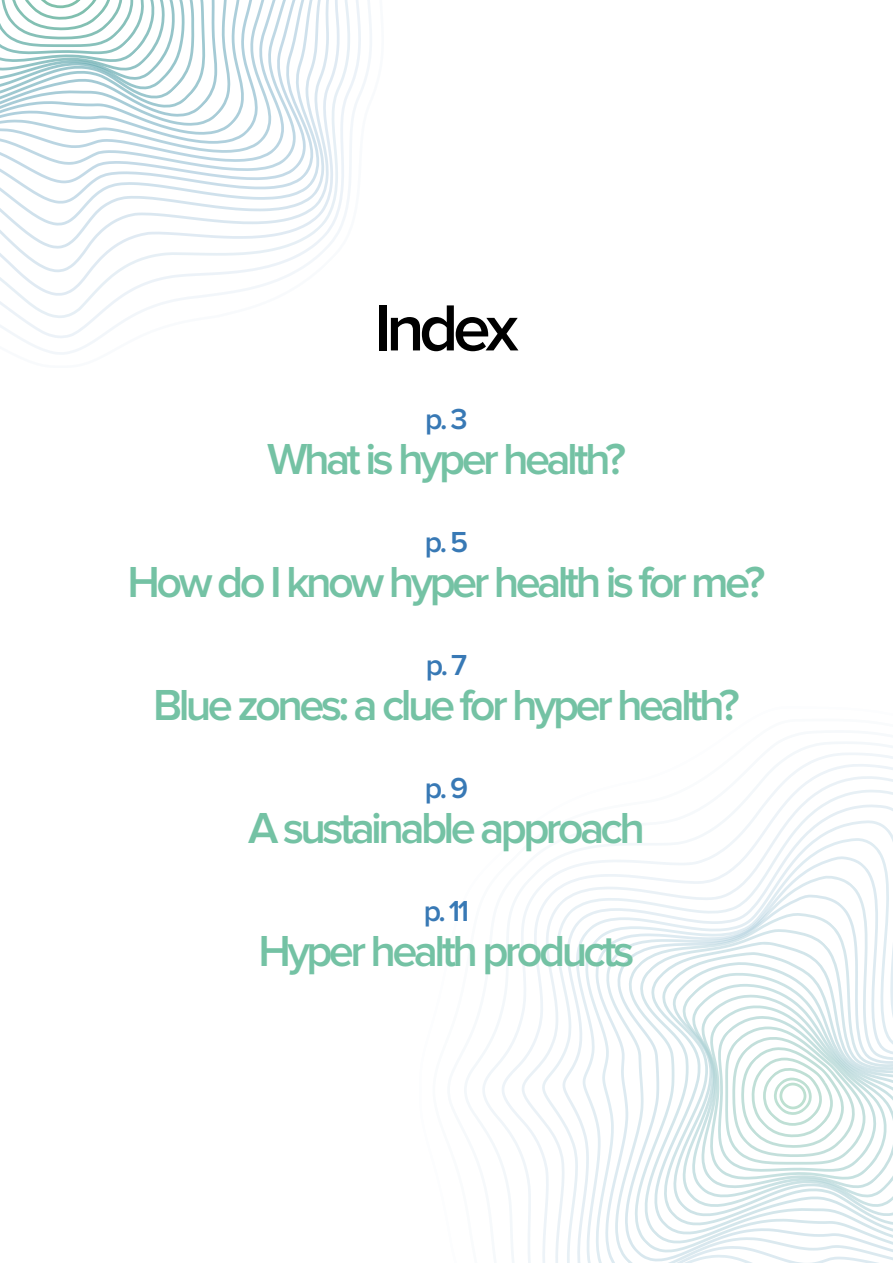
<style>
.page{position:relative;width:893px;height:1263px;background:#fff}
.page>*{position:absolute;margin:0;border:0;box-sizing:border-box;transform-origin:0 0}
.t1{font:600 67.5px "Proxima Nova";letter-spacing:-.08em;color:#000}
.t2{font:600 45px "Proxima Nova";letter-spacing:-.08em;color:#74c2a4}
.t3{font:600 30px "Proxima Nova";color:#3879b5}
</style>
<div class="page">
<svg style="left:501px;top:764px;width:392px;height:499px"></svg>
<svg style="left:522px;top:776px;width:371px;height:487px"></svg>
<svg style="left:542px;top:789px;width:351px;height:474px"></svg>
<svg style="left:562px;top:804px;width:331px;height:459px"></svg>
<svg style="left:576px;top:820px;width:317px;height:443px"></svg>
<svg style="left:585px;top:838px;width:308px;height:425px"></svg>
<svg style="left:595px;top:856px;width:298px;height:407px"></svg>
<svg style="left:606px;top:875px;width:287px;height:388px"></svg>
<svg style="left:617px;top:894px;width:276px;height:367px"></svg>
<svg style="left:629px;top:912px;width:264px;height:340px"></svg>
<svg style="left:640px;top:929px;width:253px;height:314px"></svg>
<svg style="left:651px;top:941px;width:242px;height:293px"></svg>
<svg style="left:662px;top:952px;width:231px;height:273px"></svg>
<svg style="left:673px;top:962px;width:220px;height:254px"></svg>
<svg style="left:682px;top:973px;width:211px;height:234px"></svg>
<svg style="left:692px;top:984px;width:201px;height:213px"></svg>
<svg style="left:0;top:296px;width:209px;height:22px"></svg>
<svg style="left:0;top:0;width:372px;height:296px"></svg>
<svg style="left:0;top:0;width:368px;height:272px"></svg>
<svg style="left:0;top:0;width:358px;height:249px"></svg>
<svg style="left:0;top:0;width:347px;height:226px"></svg>
<svg style="left:0;top:0;width:335px;height:204px"></svg>
<svg style="left:0;top:0;width:321px;height:183px"></svg>
<svg style="left:0;top:0;width:306px;height:171px"></svg>
<svg style="left:0;top:0;width:290px;height:162px"></svg>
<svg style="left:0;top:0;width:274px;height:153px"></svg>
<h1 class="t1" style="left:374px;top:297px;width:146px">Index</h1>
<p class="t3" style="left:425px;top:405px;width:44px">p. 3</p>
<p class="t2" style="left:267px;top:438px;width:360px">What is hyper health?</p>
<p class="t3" style="left:425px;top:528px;width:45px">p. 5</p>
<p class="t2" style="left:128px;top:561px;width:639px">How do I know hyper health is for me?</p>
<p class="t3" style="left:426px;top:651px;width:43px">p. 7</p>
<p class="t2" style="left:153px;top:684px;width:588px">Blue zones: a clue for hyper health?</p>
<p class="t3" style="left:425px;top:774px;width:45px">p. 9</p>
<p class="t2" style="left:248px;top:807px;width:398px">A sustainable approach</p>
<p class="t3" style="left:424px;top:897px;width:47px">p. 11</p>
<p class="t2" style="left:259px;top:930px;width:377px">Hyper health products</p>
</div>
